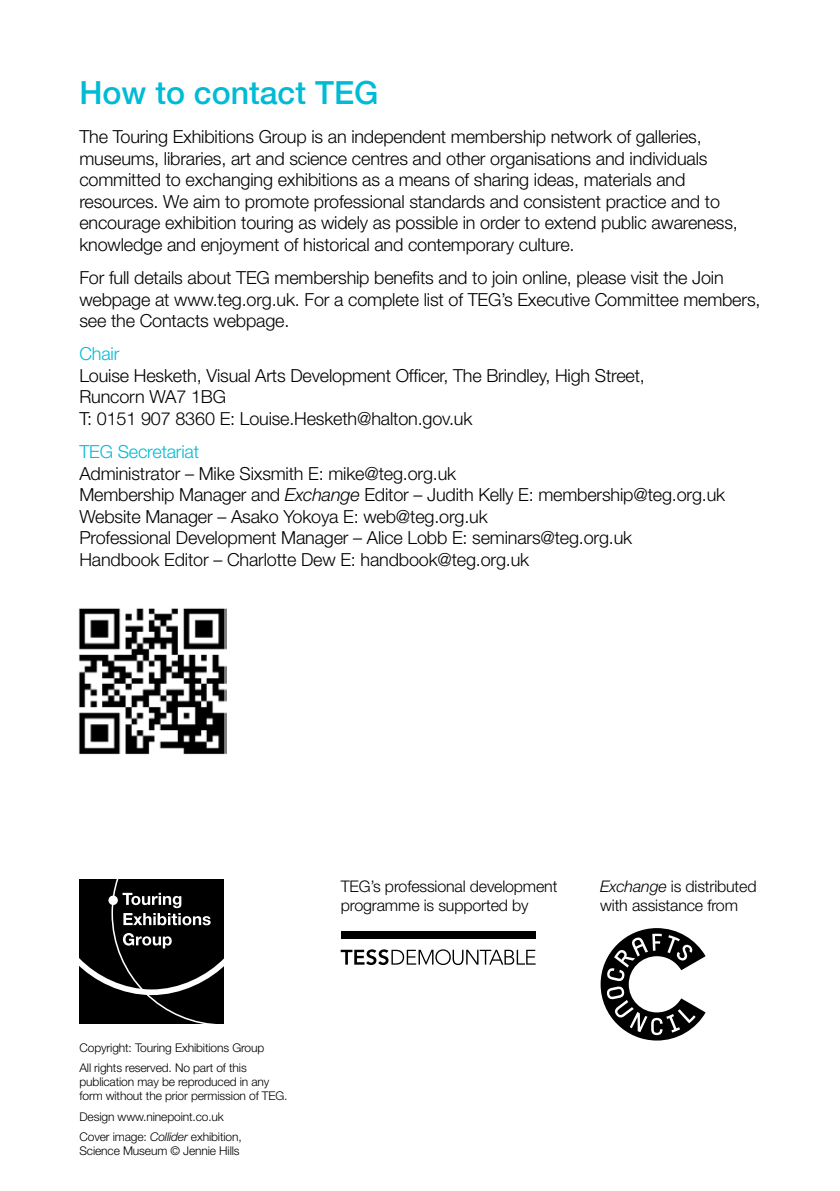
<style>
.page{position:relative;width:840px;height:1191px;background:#fff}
.page>*{position:absolute;margin:0;border:0;box-sizing:border-box;transform-origin:0 0}
.t1{font:500 32px "Helvetica Neue";color:#00bbd6}
.t2{font:300 18px/21.6px "Helvetica Neue";letter-spacing:-.01em;color:#000}
.t3{font:300 18px "Helvetica Neue";letter-spacing:-.01em;color:#00bbd6}
.t4{font:300 16px/19.2px "Helvetica Neue";letter-spacing:-.01em;color:#000}
.t5{font:300 12px/20px "Helvetica Neue";letter-spacing:-.01em;color:#000}
.s1{font-style:italic}
</style>
<div class="page">
<svg style="left:79px;top:879px;width:145px;height:144px;background:#212121"></svg>
<img style="left:78px;top:608px;width:148px;height:147px">
<svg style="left:600px;top:928px;width:105px;height:112px"></svg>
<svg style="left:340px;top:949px;width:195px;height:16px"></svg>
<div style="left:340px;top:930px;width:195px;height:8px;background:#000"></div>
<h1 class="t1" style="left:79px;top:74px;width:300px">How to contact TEG</h1>
<p class="t2" style="left:79px;top:125px;width:659px">The Touring Exhibitions Group is an independent membership network of galleries, museums, libraries, art and science centres and other organisations and individuals committed to exchanging exhibitions as a means of sharing ideas, materials and resources. We aim to promote professional standards and consistent practice and to encourage exhibition touring as widely as possible in order to extend public awareness, knowledge and enjoyment of historical and contemporary culture.</p>
<p class="t2" style="left:79px;top:266px;width:682px">For full details about TEG membership benefits and to join online, please visit the Join webpage at www.teg.org.uk. For a complete list of TEG’s Executive Committee members, see the Contacts webpage.</p>
<p class="t3" style="left:79px;top:343px;width:41px">Chair</p>
<p class="t2" style="left:79px;top:364px;width:566px">Louise Hesketh, Visual Arts Development Officer, The Brindley, High Street,<br>Runcorn WA7 1BG<br>T: 0151 907 8360 E: Louise.Hesketh@halton.gov.uk</p>
<p class="t3" style="left:79px;top:440px;width:121px">TEG Secretariat</p>
<p class="t2" style="left:79px;top:462px;width:647px">Administrator – Mike Sixsmith E: mike@teg.org.uk<br>Membership Manager and <span class="s1">Exchange</span> Editor – Judith Kelly E: membership@teg.org.uk Website Manager – Asako Yokoya E: web@teg.org.uk<br>Professional Development Manager – Alice Lobb E: seminars@teg.org.uk<br>Handbook Editor – Charlotte Dew E: handbook@teg.org.uk</p>
<p class="t5" style="left:79px;top:1037px;width:186px">Copyright: Touring Exhibitions Group<br>All rights reserved. No part of this</p>
<p class="t5" style="left:79px;top:1074px;width:209px;line-height:14.4px">publication may be reproduced in any form without the prior permission of TEG.</p>
<p class="t5" style="left:79px;top:1106px;width:164px">Design www.ninepoint.co.uk<br>Cover image: <span class="s1">Collider</span> exhibition,</p>
<p class="t5" style="left:79px;top:1140px;width:162px">Science Museum © Jennie Hills</p>
<p class="t4" style="left:340px;top:876px;width:218px">TEG’s professional development programme is supported by</p>
<p class="t4" style="left:600px;top:876px;width:158px"><span class="s1">Exchange</span> is distributed with assistance from</p>
</div>
